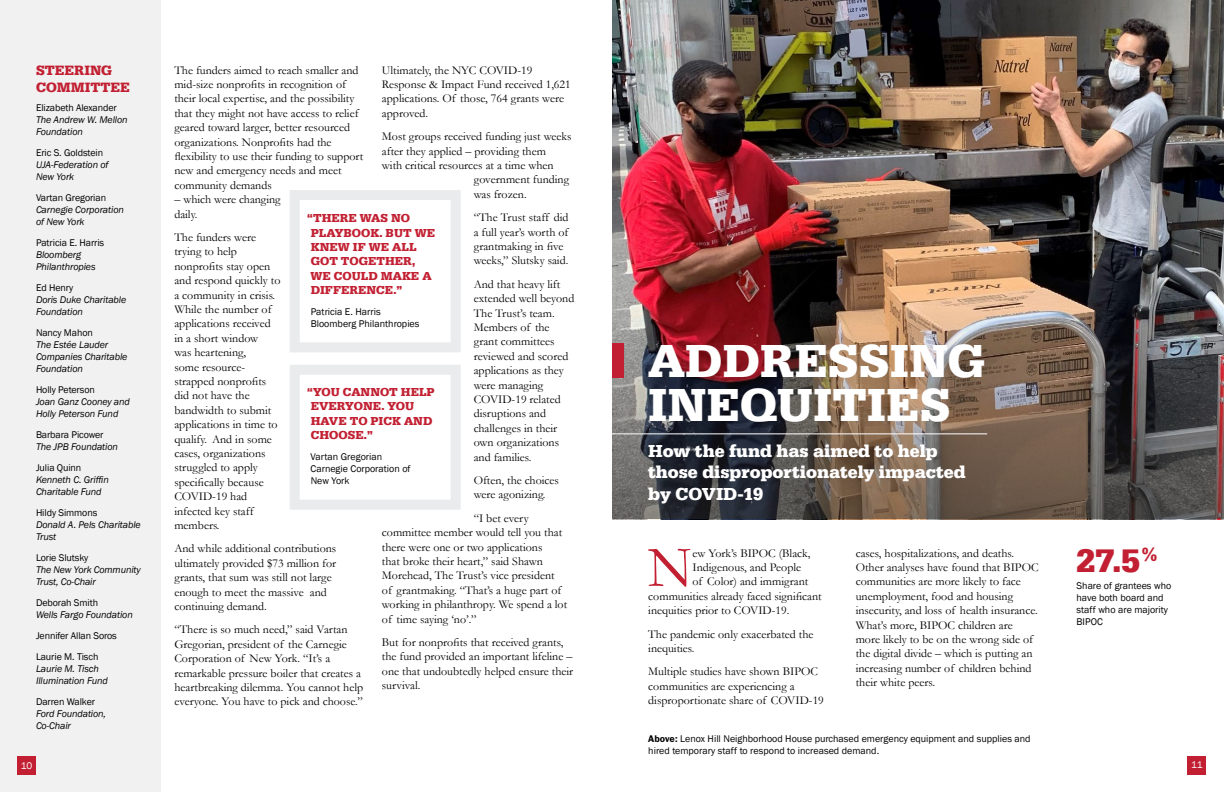
<style>
.page{position:relative;width:1224px;height:792px;background:#fff}
.page>*{position:absolute;margin:0;border:0;box-sizing:border-box;transform-origin:0 0}
.Body_Copy{font:58.2px "Garamond";color:#c22032}
.Large_Section_Header{font:700 48px/44px "Serifa";color:#fff}
.t1{font:700 33.8px "Serifa";color:#c22032}
.t2{font:700 18px/21.6px "Serifa";color:#fff}
.Page_Subhead{font:700 14px/16.8px "Serifa";color:#c22032}
.Body_Copy-2{font:12px/14.4px "Garamond";color:#000}
.t3{font:700 12px/14.4px "Serifa";color:#c22032}
.Committee_Partner_Si{font:italic 10px/12px "Franklin Gothic";letter-spacing:-.01em;color:#000}
.Photo_Cutlines_Book{font:10px/12px "Franklin Gothic";color:#000}
.Committee_Partner_Si-2{font:10px "Franklin Gothic";letter-spacing:-.01em;color:#000}
.t4{font:10px "Franklin Gothic";color:#fff}
.s1{font-style:normal}
.s2{font-family:"Franklin Gothic URW Dem"}
</style>
<div class="page">
<img style="left:612px;top:0;width:612px;height:310px">
<img style="left:612px;top:310px;width:612px;height:209px">
<div style="left:0;top:0;width:161px;height:792px;background:#f1f1f2"></div>
<hr style="left:612px;top:433px;width:375px;height:1px;background:#fff">
<div style="left:612px;top:344px;width:12px;height:34px;background:#c22032"></div>
<div style="left:290px;top:190px;width:171px;height:162px;border:10px solid #e9ebec"></div>
<div style="left:290px;top:365px;width:171px;height:145px;border:10px solid #e9ebec"></div>
<div style="left:1188px;top:756px;width:18px;height:19px;background:#c22032"></div>
<div style="left:17px;top:756px;width:19px;height:19px;background:#c22032"></div>
<h2 class="Page_Subhead" style="left:36px;top:62px;width:96px">STEERING<br>COMMITTEE</h2>
<p class="Committee_Partner_Si" style="left:36px;top:102px;width:93px"><span class="s1">Elizabeth Alexander<br></span>The Andrew W. Mellon<br>Foundation</p>
<p class="Committee_Partner_Si" style="left:36px;top:147px;width:74px"><span class="s1">Eric S. Goldstein<br></span>UJA-Federation of<br>New York</p>
<p class="Committee_Partner_Si" style="left:36px;top:192px;width:89px"><span class="s1">Vartan Gregorian<br></span>Carnegie Corporation of New York</p>
<p class="Committee_Partner_Si" style="left:36px;top:237px;width:70px"><span class="s1">Patricia E. Harris<br></span>Bloomberg<br>Philanthropies</p>
<p class="Committee_Partner_Si" style="left:36px;top:282px;width:92px"><span class="s1">Ed Henry<br></span>Doris Duke Charitable<br>Foundation</p>
<p class="Committee_Partner_Si" style="left:36px;top:327px;width:93px"><span class="s1">Nancy Mahon<br></span>The Estée Lauder<br>Companies Charitable<br>Foundation</p>
<p class="Committee_Partner_Si" style="left:36px;top:384px;width:95px"><span class="s1">Holly Peterson<br></span>Joan Ganz Cooney and<br>Holly Peterson Fund</p>
<p class="Committee_Partner_Si" style="left:36px;top:429px;width:84px"><span class="s1">Barbara Picower<br></span>The JPB Foundation</p>
<p class="Committee_Partner_Si" style="left:36px;top:462px;width:74px"><span class="s1">Julia Quinn<br></span>Kenneth C. Griffin<br>Charitable Fund</p>
<p class="Committee_Partner_Si" style="left:36px;top:507px;width:106px"><span class="s1">Hildy Simmons<br></span>Donald A. Pels Charitable<br>Trust</p>
<p class="Committee_Partner_Si" style="left:36px;top:552px;width:106px"><span class="s1">Lorie Slutsky<br></span>The New York Community<br>Trust, Co-Chair</p>
<p class="Committee_Partner_Si" style="left:36px;top:597px;width:98px"><span class="s1">Deborah Smith<br></span>Wells Fargo Foundation</p>
<p class="Committee_Partner_Si-2" style="left:36px;top:630px;width:82px">Jennifer Allan Soros</p>
<p class="Committee_Partner_Si" style="left:36px;top:651px;width:73px"><span class="s1">Laurie M. Tisch<br></span>Laurie M. Tisch<br>Illumination Fund</p>
<p class="Committee_Partner_Si" style="left:36px;top:696px;width:72px"><span class="s1">Darren Walker<br></span>Ford Foundation,<br>Co-Chair</p>
<p class="Body_Copy-2" style="left:174px;top:63px;width:190px">The funders aimed to reach smaller and mid-size nonprofits in recognition of their local expertise, and the possibility that they might not have access to relief geared toward larger, better resourced organizations. Nonprofits had the flexibility to use their funding to support new and emergency needs and meet community demands</p>
<p class="Body_Copy-2" style="left:174px;top:192px;width:108px">– which were changing daily.</p>
<p class="Body_Copy-2" style="left:174px;top:230px;width:108px">The funders were trying to help nonprofits stay open and respond quickly to a community in crisis.<br>While the number of applications received in a short window<br>was heartening,<br>some resource&shy;strapped nonprofits did not have the bandwidth to submit applications in time to qualify. And in some cases, organizations struggled to apply specifically because<br>COVID-19 had infected key staff members.</p>
<p class="Body_Copy-2" style="left:174px;top:541px;width:163px">And while additional contributions ultimately provided $73 million for grants, that sum was still not large enough to meet the massive and continuing demand.</p>
<p class="Body_Copy-2" style="left:174px;top:622px;width:190px">“There is so much need,” said Vartan Gregorian, president of the Carnegie Corporation of New York. “It’s a remarkable pressure boiler that creates a heartbreaking dilemma. You cannot help everyone. You have to pick and choose.”</p>
<p class="Body_Copy-2" style="left:382px;top:63px;width:190px">Ultimately, the NYC COVID-19<br>Response &amp; Impact Fund received 1,621 applications. Of those, 764 grants were approved.</p>
<p class="Body_Copy-2" style="left:382px;top:129px;width:191px">Most groups received funding just weeks</p>
<p class="Body_Copy-2" style="left:382px;top:144px;width:166px">after they applied – providing them</p>
<p class="Body_Copy-2" style="left:382px;top:158px;width:173px">with critical resources at a time when</p>
<p class="Body_Copy-2" style="left:474px;top:172px;width:97px">government funding</p>
<p class="Body_Copy-2" style="left:474px;top:187px;width:54px">was frozen.</p>
<p class="Body_Copy-2" style="left:474px;top:210px;width:96px">“The Trust staff did a full year’s worth of grantmaking in five weeks,” Slutsky said.</p>
<p class="Body_Copy-2" style="left:474px;top:277px;width:102px">And that heavy lift extended well beyond<br>The Trust’s team.<br>Members of the grant committees reviewed and scored applications as they were managing<br>COVID-19 related disruptions and challenges in their own organizations and families.</p>
<p class="Body_Copy-2" style="left:474px;top:473px;width:87px">Often, the choices were agonizing.</p>
<p class="Body_Copy-2" style="left:382px;top:511px;width:187px;text-indent:92px">“I bet every committee member would tell you that there were one or two applications<br>that broke their heart,” said Shawn<br>Morehead, The Trust’s vice president of grantmaking. “That’s a huge part of working in philanthropy. We spend a lot of time saying ‘no’.”</p>
<p class="Body_Copy-2" style="left:382px;top:635px;width:193px">But for nonprofits that received grants, the fund provided an important lifeline – one that undoubtedly helped ensure their survival.</p>
<p class="t3" style="left:307px;top:211px;width:129px">“THERE WAS NO<br>PLAYBOOK. BUT WE<br>KNEW IF WE ALL<br>GOT TOGETHER,<br>WE COULD MAKE A<br>DIFFERENCE.”</p>
<p class="Photo_Cutlines_Book" style="left:311px;top:306px;width:110px">Patricia E. Harris<br>Bloomberg Philanthropies</p>
<p class="t3" style="left:307px;top:385px;width:129px">“YOU CANNOT HELP<br>EVERYONE. YOU<br>HAVE TO PICK AND<br>CHOOSE.”</p>
<p class="Photo_Cutlines_Book" style="left:311px;top:451px;width:102px">Vartan Gregorian<br>Carnegie Corporation of<br>New York</p>
<h1 class="Large_Section_Header" style="left:648px;top:339px;width:338px">ADDRESSING<br>INEQUITIES</h1>
<p class="t2" style="left:648px;top:440px;width:319px">How the fund has aimed to help those disproportionately impacted by COVID-19</p>
<p class="Body_Copy" style="left:648px;top:532px;width:46px">N</p>
<p class="Body_Copy-2" style="left:692px;top:545px;width:119px">ew York’s BIPOC (Black,</p>
<p class="Body_Copy-2" style="left:692px;top:560px;width:110px">Indigenous, and People</p>
<p class="Body_Copy-2" style="left:692px;top:574px;width:117px">of Color) and immigrant</p>
<p class="Body_Copy-2" style="left:648px;top:589px;width:175px">communities already faced significant</p>
<p class="Body_Copy-2" style="left:648px;top:603px;width:143px">inequities prior to COVID-19.</p>
<p class="Body_Copy-2" style="left:648px;top:626px;width:167px">The pandemic only exacerbated the inequities.</p>
<p class="Body_Copy-2" style="left:648px;top:664px;width:177px">Multiple studies have shown BIPOC communities are experiencing a disproportionate share of COVID-19</p>
<p class="Body_Copy-2" style="left:856px;top:545px;width:184px">cases, hospitalizations, and deaths.<br>Other analyses have found that BIPOC communities are more likely to face unemployment, food and housing insecurity, and loss of health insurance.<br>What’s more, BIPOC children are more likely to be on the wrong side of the digital divide – which is putting an increasing number of children behind their white peers.</p>
<p class="Photo_Cutlines_Book" style="left:648px;top:733px;width:384px"><span class="s2">Above:</span> Lenox Hill Neighborhood House purchased emergency equipment and supplies and hired temporary staff to respond to increased demand.</p>
<p class="t1" style="left:1077px;top:541px;width:84px">27.5<sup>%</sup></p>
<p class="Photo_Cutlines_Book" style="left:1077px;top:580px;width:96px">Share of grantees who have both board and staff who are majority<br>BIPOC</p>
<p class="t4" style="left:21px;top:759px;width:13px">10</p>
<p class="t4" style="left:1191px;top:759px;width:13px">11</p>
</div>
